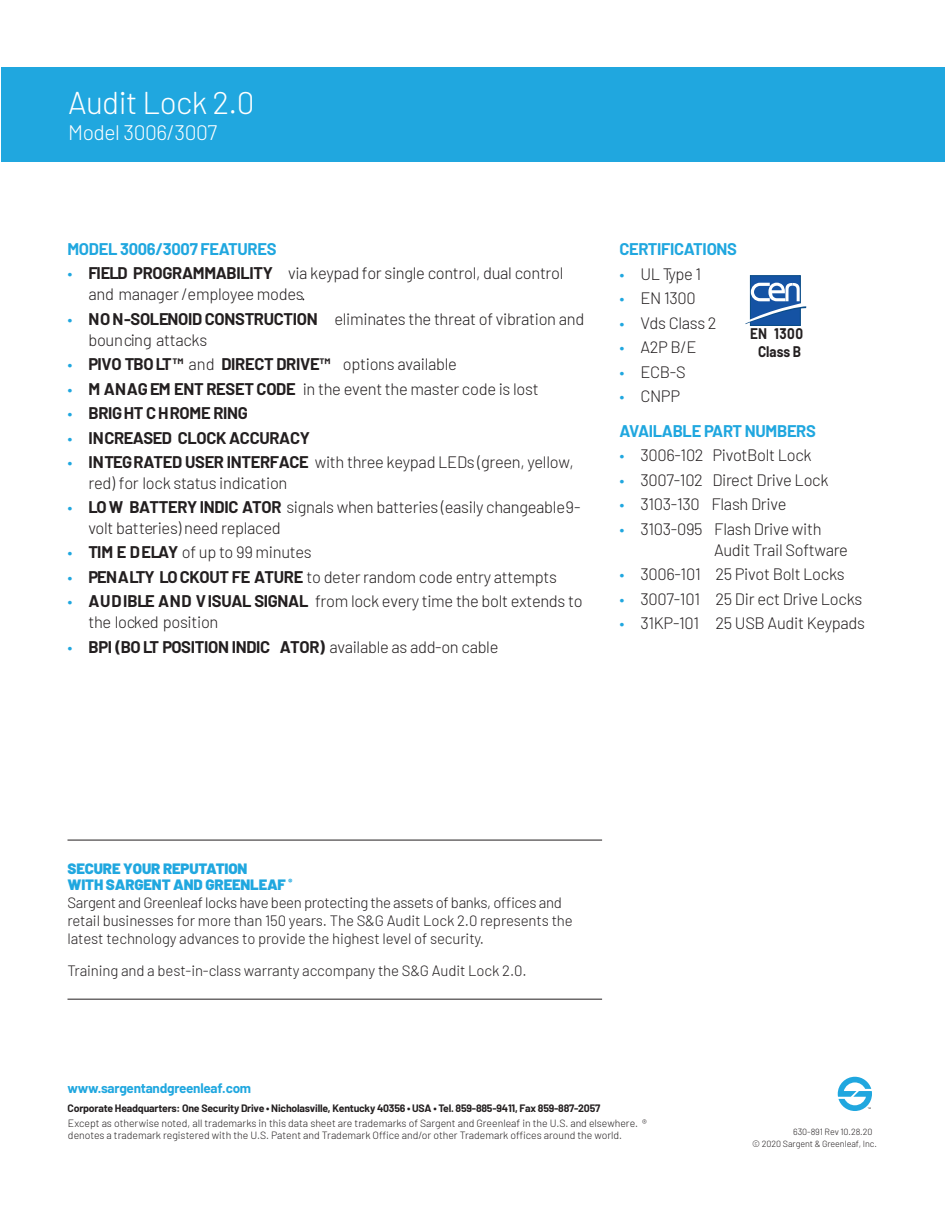
<style>
.page{position:relative;width:945px;height:1215px;background:#fff}
.page>*{position:absolute;margin:0;border:0;box-sizing:border-box;transform-origin:0 0}
.t1{font:300 31.5px "Barlow";letter-spacing:-.02em;color:#fff}
.t2{font:300 21px "Barlow";letter-spacing:-.02em;color:#fff}
.t3{font:300 16.5px/21px "Barlow";letter-spacing:-.02em;color:#231f20}
.t4{font:700 16.5px "Barlow";letter-spacing:-.02em;color:#231f20}
.t5{font:700 16.5px/34.5px "Barlow";letter-spacing:-.02em;color:#20a7df}
.t6{font:300 15px/31.5px "Barlow";letter-spacing:-.01em;color:#231f20}
.t7{font:900 15px/16.5px "Barlow";letter-spacing:-.01em;color:#20a7df}
.t8{font:700 15px/18px "Barlow";color:#231f20;text-align:center;scale:.9 1}
.t9{font:700 13.5px "Barlow";letter-spacing:-.02em;color:#20a7df}
.t10{font:300 10.5px/12.6px "Barlow";color:#231f20}
.t11{font:700 10.5px "Barlow";letter-spacing:-.02em;color:#231f20}
.t12{font:300 9px/12px "Barlow";letter-spacing:-.01em;color:#231f20}
.s1{color:#20a7df}
.s2{font-weight:700}
.s3{font-weight:300;color:#20a7df}
.s4{font-weight:300}
.s5{font-weight:300;color:#231f20}
</style>
<div class="page">
<div style="left:2px;top:68px;width:943px;height:94px;background:#20a7df"></div>
<hr style="left:68px;top:999px;width:534px;height:1px;background:#231f20">
<hr style="left:68px;top:840px;width:534px;height:1px;background:#231f20">
<div style="left:750px;top:275px;width:51px;height:51px;background:#1553a4;border:1px solid #094c88"></div>
<svg style="left:745px;top:281px;width:62px;height:43px"></svg>
<svg style="left:838px;top:1077px;width:34px;height:34px"></svg>
<h1 class="t1" style="left:68px;top:81px;width:188px">Audit Lock 2.0</h1>
<p class="t2" style="left:68px;top:117px;width:151px">Model 3006/3007</p>
<p class="t5" style="left:68px;top:231px;width:211px">MODEL 3006/3007 FEATURES</p>
<p class="t3" style="left:89px;top:262px;width:477px;line-height:20.5px;text-indent:-21px"><span class="s1">•</span> <span class="s2">FIELD PROGRAMMABILITY</span> via keypad for single control, dual control and manager /employee modes</p>
<p class="t3" style="left:89px;top:307px;width:497px;text-indent:-21px"><span class="s1">•</span> <span class="s2">NO N-SOLENOID CONSTRUCTION</span> eliminates the threat of vibration and bouncing attacks</p>
<p class="t4" style="left:67px;top:352px;width:391px"><span class="s3">•</span> PIVO TBOLT™ <span class="s4">and</span> DIRECT DRIVE™ <span class="s4">options available</span></p>
<p class="t3" style="left:67px;top:377px;width:473px"><span class="s1">•</span> <span class="s2">M ANAG EM ENT RESET CODE</span> in the event the master code is lost</p>
<p class="t4" style="left:67px;top:401px;width:182px"><span class="s3">•</span> BRIGHT CHROME RING</p>
<p class="t4" style="left:67px;top:425px;width:244px"><span class="s3">•</span> INCREASED CLOCK ACCURACY</p>
<p class="t3" style="left:89px;top:450px;width:487px;text-indent:-21px"><span class="s1">•</span> <span class="s2">INTEGRATED USER INTERFACE</span> with three keypad LEDs (green, yellow, red) for lock status indication</p>
<p class="t3" style="left:88px;top:495px;width:494px;text-indent:-21px"><span class="s1">•</span> <span class="s2">LO W BATTERY INDIC ATOR</span> signals when batteries (easily changeable9- volt batteries) need replaced</p>
<p class="t3" style="left:67px;top:541px;width:246px"><span class="s1">•</span> <span class="s2">TIM E DELAY</span> of up to 99 minutes</p>
<p class="t3" style="left:67px;top:565px;width:491px"><span class="s1">•</span> <span class="s2">PENALTY LO CKOUT FE ATURE</span> to deter random code entry attempts</p>
<p class="t3" style="left:88px;top:589px;width:496px;text-indent:-21px"><span class="s1">•</span> <span class="s2">AUDIBLE AND VISUAL SIGNAL</span> from lock every time the bolt extends to the locked position</p>
<p class="t4" style="left:67px;top:634px;width:432px"><span class="s3">•</span> BPI (BO LT POSITION INDIC ATOR) <span class="s4">available as add-on cable</span></p>
<p class="t5" style="left:619px;top:231px;width:119px">CERTIFICATIONS</p>
<p class="t3" style="left:619px;top:262px;width:83px"><span class="s1">•</span> UL Type 1</p>
<p class="t3" style="left:619px;top:287px;width:78px"><span class="s1">•</span> EN 1300</p>
<p class="t3" style="left:619px;top:311px;width:99px"><span class="s1">•</span> Vds Class 2</p>
<p class="t3" style="left:619px;top:336px;width:79px"><span class="s1">•</span> A2P B/E</p>
<p class="t3" style="left:619px;top:360px;width:68px"><span class="s1">•</span> ECB-S</p>
<p class="t5" style="left:619px;top:378px;width:198px"><span class="s4">•</span> <span class="s5">CNPP<br></span>AVAILABLE PART NUMBERS</p>
<p class="t3" style="left:619px;top:444px;width:194px"><span class="s1">•</span> 3006-102 PivotBolt Lock</p>
<p class="t3" style="left:619px;top:468px;width:211px"><span class="s1">•</span> 3007-102 Direct Drive Lock</p>
<p class="t3" style="left:619px;top:493px;width:169px"><span class="s1">•</span> 3103-130 Flash Drive</p>
<p class="t3" style="left:714px;top:517px;width:135px;text-indent:-95px"><span class="s1">•</span> 3103-095 Flash Drive with<br>Audit Trail Software</p>
<p class="t3" style="left:619px;top:563px;width:227px"><span class="s1">•</span> 3006-101 25 Pivot Bolt Locks</p>
<p class="t3" style="left:619px;top:587px;width:244px"><span class="s1">•</span> 3007-101 25 Dir ect Drive Locks</p>
<p class="t3" style="left:619px;top:612px;width:247px"><span class="s1">•</span> 31KP-101 25 USB Audit Keypads</p>
<p class="t8" style="left:750px;top:323px;width:60px">EN 1300<br>Class B</p>
<p class="t7" style="left:68px;top:859px;width:226px">SECURE YOUR REPUTATION<br>WITH SARGENT AND GREENLEAF <sup>®</sup></p>
<p class="t6" style="left:68px;top:904px;width:507px">retail businesses for more than 150 years. The S&amp;G Audit Lock 2.0 represents the</p>
<p class="t6" style="left:68px;top:886px;width:496px">Sargent and Greenleaf locks have been protecting the assets of banks, offices and</p>
<p class="t6" style="left:68px;top:922px;width:461px">latest technology advances to provide the highest level of security.<br>Training and a best-in-class warranty accompany the S&amp;G Audit Lock 2.0.</p>
<p class="t9" style="left:68px;top:1078px;width:185px">www.sargentandgreenleaf.com</p>
<p class="t11" style="left:68px;top:1101px;width:534px">Corporate Headquarters: One Security Drive • Nicholasville, Kentucky 40356 • USA • Tel. 859-885-9411, Fax 859-887-2057</p>
<p class="t10" style="left:68px;top:1116px;width:580px">Except as otherwise noted, all trademarks in this data sheet are trademarks of Sargent and Greenleaf in the U.S. and elsewhere. ® denotes a trademark registered with the U.S. Patent and Trademark Office and/or other Trademark offices around the world.</p>
<p class="t12" style="left:752px;top:1125px;width:126px;text-indent:41px">630-891 Rev 10.28.20 © 2020 Sargent &amp; Greenleaf, Inc.</p>
</div>
